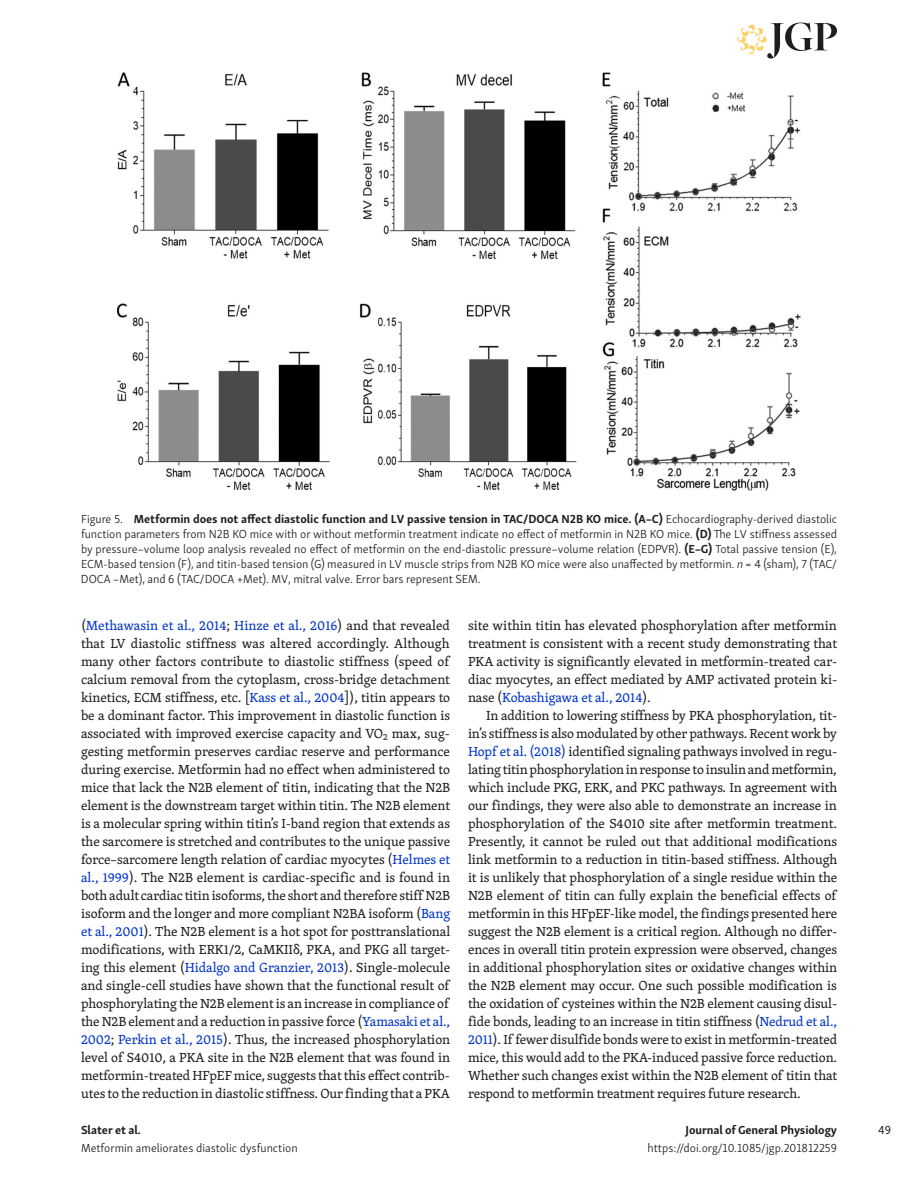
<style>
.page{position:relative;width:918px;height:1188px;background:#fff}
.page>*{position:absolute;margin:0;border:0;box-sizing:border-box;transform-origin:0 0}
.t1{font:13.5px/18px "Skolar PE";letter-spacing:-.005em;color:#1d1d1b;text-align:justify}
.t2{font:300 12px/15px "Skolar Sans PE";color:#1d1d1b;text-align:justify}
.t3{font:700 12px "Skolar Sans PE";letter-spacing:-.005em;color:#1d1d1b}
.t4{font:12px "Skolar Sans PE";color:#1d1d1b}
.s1{font-weight:700}
.s2{font-style:italic}
.s3{color:#0034c9}
</style>
<div class="page">
<svg style="left:737px;top:23px;width:100px;height:35px"></svg>
<img style="left:117px;top:72px;width:684px;height:418px">
<p class="t2" style="left:81px;top:511px;width:758px">Figure 5. <span class="s1">Metformin does not affect diastolic function and LV passive tension in TAC/DOCA N2B KO mice. (A–C)</span> Echocardiography-derived diastolic function parameters from N2B KO mice with or without metformin treatment indicate no effect of metformin in N2B KO mice. <span class="s1">(D)</span> The LV stiffness assessed by pressure–volume loop analysis revealed no effect of metformin on the end-diastolic pressure–volume relation (EDPVR). <span class="s1">(E–G)</span> Total passive tension (E), ECM-based tension (F), and titin-based tension (G) measured in LV muscle strips from N2B KO mice were also unaffected by metformin. <span class="s2">n</span> = 4 (sham), 7 (TAC/ DOCA –Met), and 6 (TAC/DOCA +Met). MV, mitral valve. Error bars represent SEM.</p>
<p class="t1" style="left:81px;top:616px;width:371px">(<span class="s3">Methawasin et al., 2014</span>; <span class="s3">Hinze et al., 2016</span>) and that revealed that LV diastolic stiffness was altered accordingly. Although many other factors contribute to diastolic stiffness (speed of calcium removal from the cytoplasm, cross-bridge detachment kinetics, ECM stiffness, etc. [<span class="s3">Kass et al., 2004</span>]), titin appears to be a dominant factor. This improvement in diastolic function is associated with improved exercise capacity and VO<sub>2</sub> max, sug&shy;gesting metformin preserves cardiac reserve and performance during exercise. Metformin had no effect when administered to mice that lack the N2B element of titin, indicating that the N2B element is the downstream target within titin. The N2B element is a molecular spring within titin’s I-band region that extends as the sarcomere is stretched and contributes to the unique passive force–sarcomere length relation of cardiac myocytes (<span class="s3">Helmes et al., 1999</span>). The N2B element is cardiac-specific and is found in both adult cardiac titin isoforms, the short and therefore stiff N2B isoform and the longer and more compliant N2BA isoform (<span class="s3">Bang et al., 2001</span>). The N2B element is a hot spot for posttranslational modifications, with ERK1/2, CaMKIIδ, PKA, and PKG all target&shy;ing this element (<span class="s3">Hidalgo and Granzier, 2013</span>). Single-molecule and single-cell studies have shown that the functional result of phosphorylating the N2B element is an increase in compliance of the N2B element and a reduction in passive force (<span class="s3">Yamasaki et al., 2002</span>; <span class="s3">Perkin et al., 2015</span>). Thus, the increased phosphorylation level of S4010, a PKA site in the N2B element that was found in metformin-treated HFpEF mice, suggests that this effect contrib&shy;utes to the reduction in diastolic stiffness. Our finding that a PKA</p>
<p class="t1" style="left:468px;top:616px;width:371px">site within titin has elevated phosphorylation after metformin treatment is consistent with a recent study demonstrating that PKA activity is significantly elevated in metformin-treated car&shy;diac myocytes, an effect mediated by AMP activated protein ki&shy;nase (<span class="s3">Kobashigawa et al., 2014</span>).</p>
<p class="t1" style="left:468px;top:706px;width:371px;text-indent:18px">In addition to lowering stiffness by PKA phosphorylation, tit&shy;in’s stiffness is also modulated by other pathways. Recent work by <span class="s3">Hopf et al. (2018)</span> identified signaling pathways involved in regu&shy;lating titin phosphorylation in response to insulin and metformin, which include PKG, ERK, and PKC pathways. In agreement with our findings, they were also able to demonstrate an increase in phosphorylation of the S4010 site after metformin treatment.<br>Presently, it cannot be ruled out that additional modifications link metformin to a reduction in titin-based stiffness. Although it is unlikely that phosphorylation of a single residue within the N2B element of titin can fully explain the beneficial effects of metformin in this HFpEF-like model, the findings presented here suggest the N2B element is a critical region. Although no differ&shy;ences in overall titin protein expression were observed, changes in additional phosphorylation sites or oxidative changes within the N2B element may occur. One such possible modification is the oxidation of cysteines within the N2B element causing disul&shy;fide bonds, leading to an increase in titin stiffness (<span class="s3">Nedrud et al., 2011</span>). If fewer disulfide bonds were to exist in metformin-treated mice, this would add to the PKA-induced passive force reduction.<br>Whether such changes exist within the N2B element of titin that respond to metformin treatment requires future research.</p>
<p class="t3" style="left:81px;top:1120px;width:62px">Slater et al.</p>
<p class="t2" style="left:81px;top:1140px;width:218px">Metformin ameliorates diastolic dysfunction</p>
<p class="t3" style="left:686px;top:1120px;width:153px">Journal of General Physiology</p>
<p class="t2" style="left:648px;top:1140px;width:191px">https://doi.org/10.1085/jgp.201812259</p>
<p class="t4" style="left:878px;top:1121px;width:14px">49</p>
</div>
